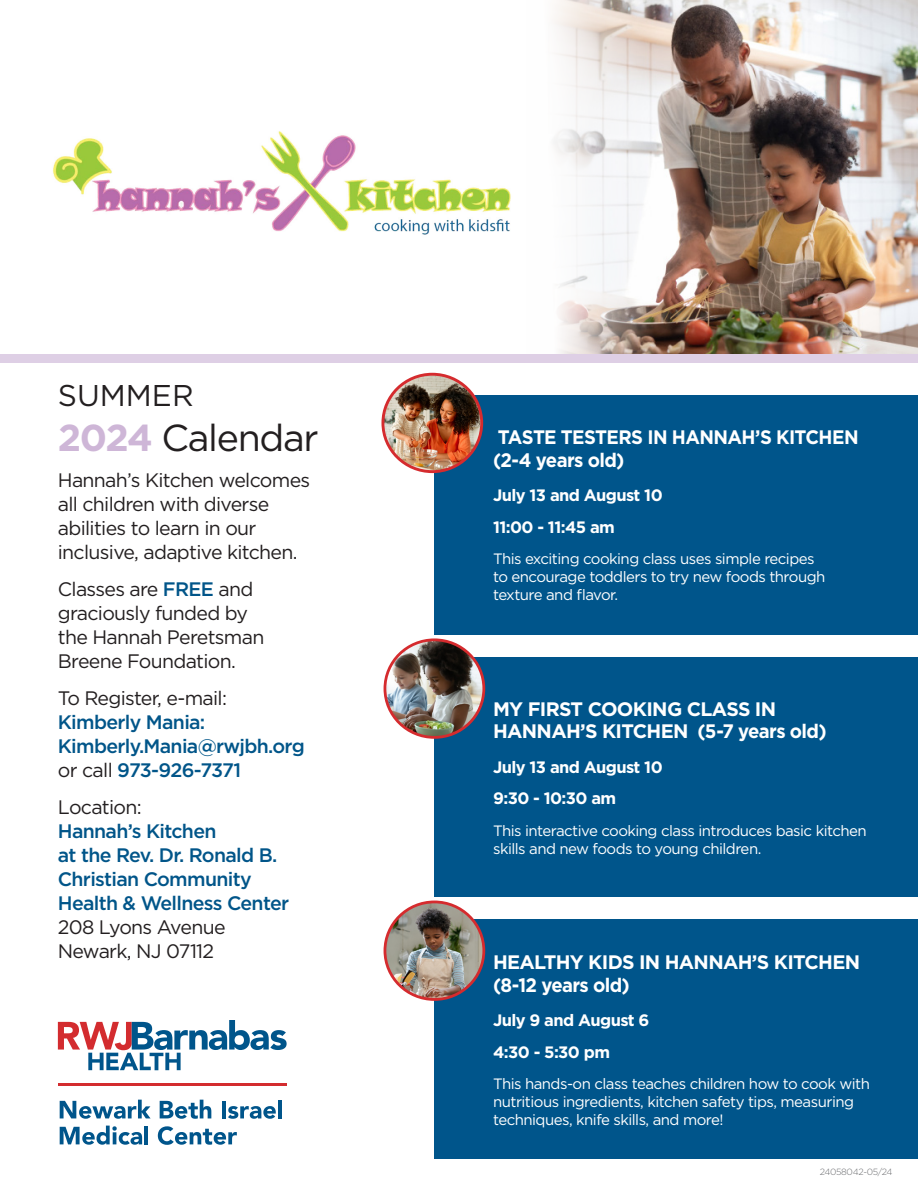
<style>
.page{position:relative;width:918px;height:1188px;background:#fff}
.page>*{position:absolute;margin:0;border:0;box-sizing:border-box;transform-origin:0 0}
.t1{font:37.5px "Gotham";letter-spacing:-.035em;color:#231f20}
.t2{font:30px "Gotham";color:#231f20}
.t3{font:500 19.5px/24px "Gotham";letter-spacing:-.035em;color:#015589}
.t4{font:19.5px/24px "Gotham";letter-spacing:-.035em;color:#231f20}
.t5{font:700 19.5px/22.5px "Gotham";letter-spacing:-.035em;color:#fff}
.t6{font:700 19.5px/22.5px "Gotham";letter-spacing:-.035em;color:#fff;scale:.95 1}
.t7{font:700 16.5px "Gotham";letter-spacing:-.035em;color:#fff}
.t8{font:15px/18px "Gotham";letter-spacing:-.035em;color:#fff}
.t9{font:300 9px "Gotham";letter-spacing:-.035em;color:#6c6d70}
.s1{font-weight:700;color:#ceb6d7}
.s2{font-weight:500;color:#015589}
.s3{font-weight:400;color:#231f20}
</style>
<div class="page">
<img style="left:608px;top:0;width:310px;height:354px">
<svg style="left:58px;top:1020px;width:229px;height:50px"></svg>
<hr style="left:58px;top:1084px;width:229px;height:2px;background:#d32c2f">
<svg style="left:60px;top:1100px;width:91px;height:19px"></svg>
<svg style="left:160px;top:1100px;width:51px;height:19px"></svg>
<hr style="left:222px;top:1101px;width:4px;height:17px;background:#00558b">
<svg style="left:228px;top:1106px;width:48px;height:13px"></svg>
<hr style="left:278px;top:1100px;width:4px;height:18px;background:#00558b">
<svg style="left:60px;top:1126px;width:82px;height:19px"></svg>
<hr style="left:145px;top:1126px;width:3px;height:18px;background:#00558b">
<svg style="left:158px;top:1126px;width:79px;height:19px"></svg>
<div style="left:434px;top:395px;width:484px;height:239px;background:#00558b"></div>
<img style="left:53px;top:131px;width:458px;height:104px">
<div style="left:434px;top:657px;width:484px;height:239px;background:#00558b"></div>
<div style="left:434px;top:920px;width:484px;height:239px;background:#00558b"></div>
<img style="left:385px;top:902px;width:99px;height:97px">
<div style="left:384px;top:901px;width:101px;height:100px;border:3px solid #d52b2e;border-radius:50%"></div>
<img style="left:383px;top:374px;width:99px;height:98px">
<div style="left:381px;top:373px;width:102px;height:100px;border:3px solid #d52b2e;border-radius:50%"></div>
<img style="left:385px;top:642px;width:99px;height:95px">
<div style="left:384px;top:638px;width:101px;height:101px;border:3px solid #d52b2e;border-radius:50%"></div>
<div style="left:0;top:354px;width:918px;height:9px;background:#decfe5"></div>
<p class="t2" style="left:58px;top:376px;width:137px">SUMMER</p>
<p class="t1" style="left:58px;top:413px;width:262px"><span class="s1">2024</span> Calendar</p>
<p class="t4" style="left:58px;top:468px;width:254px">Hannah’s Kitchen welcomes all children with diverse abilities to learn in our inclusive, adaptive kitchen.</p>
<p class="t4" style="left:58px;top:577px;width:208px">Classes are <span class="s2">FREE</span> and graciously funded by the Hannah Peretsman<br>Breene Foundation.</p>
<p class="t3" style="left:58px;top:686px;width:248px"><span class="s3">To Register, e-mail:<br></span>Kimberly Mania:<br>Kimberly.Mania@rwjbh.org <span class="s3">or call</span> 973-926-7371</p>
<p class="t4" style="left:58px;top:795px;width:85px">Location:</p>
<p class="t3" style="left:58px;top:819px;width:233px">Hannah’s Kitchen<br>at the Rev. Dr. Ronald B.<br>Christian Community<br>Health &amp; Wellness Center<br><span class="s3">208 Lyons Avenue<br>Newark, NJ 07112</span></p>
<p class="t6" style="left:493px;top:426px;width:387px">TASTE TESTERS IN HANNAH’S KITCHEN (2-4 years old)</p>
<p class="t7" style="left:493px;top:485px;width:171px">July 13 and August 10</p>
<p class="t7" style="left:493px;top:516px;width:123px">11:00 - 11:45 am</p>
<p class="t8" style="left:493px;top:550px;width:334px">This exciting cooking class uses simple recipes to encourage toddlers to try new foods through texture and flavor.</p>
<p class="t5" style="left:493px;top:697px;width:335px">MY FIRST COOKING CLASS IN<br>HANNAH’S KITCHEN (5-7 years old)</p>
<p class="t7" style="left:493px;top:756px;width:171px">July 13 and August 10</p>
<p class="t7" style="left:493px;top:787px;width:125px">9:30 - 10:30 am</p>
<p class="t8" style="left:493px;top:821px;width:375px">This interactive cooking class introduces basic kitchen skills and new foods to young children.</p>
<p class="t5" style="left:493px;top:951px;width:369px">HEALTHY KIDS IN HANNAH’S KITCHEN (8-12 years old)</p>
<p class="t7" style="left:493px;top:1009px;width:158px">July 9 and August 6</p>
<p class="t7" style="left:493px;top:1041px;width:119px">4:30 - 5:30 pm</p>
<p class="t8" style="left:493px;top:1075px;width:378px">This hands-on class teaches children how to cook with nutritious ingredients, kitchen safety tips, measuring techniques, knife skills, and more!</p>
<p class="t9" style="left:820px;top:1166px;width:74px">24058042-05/24</p>
</div>
